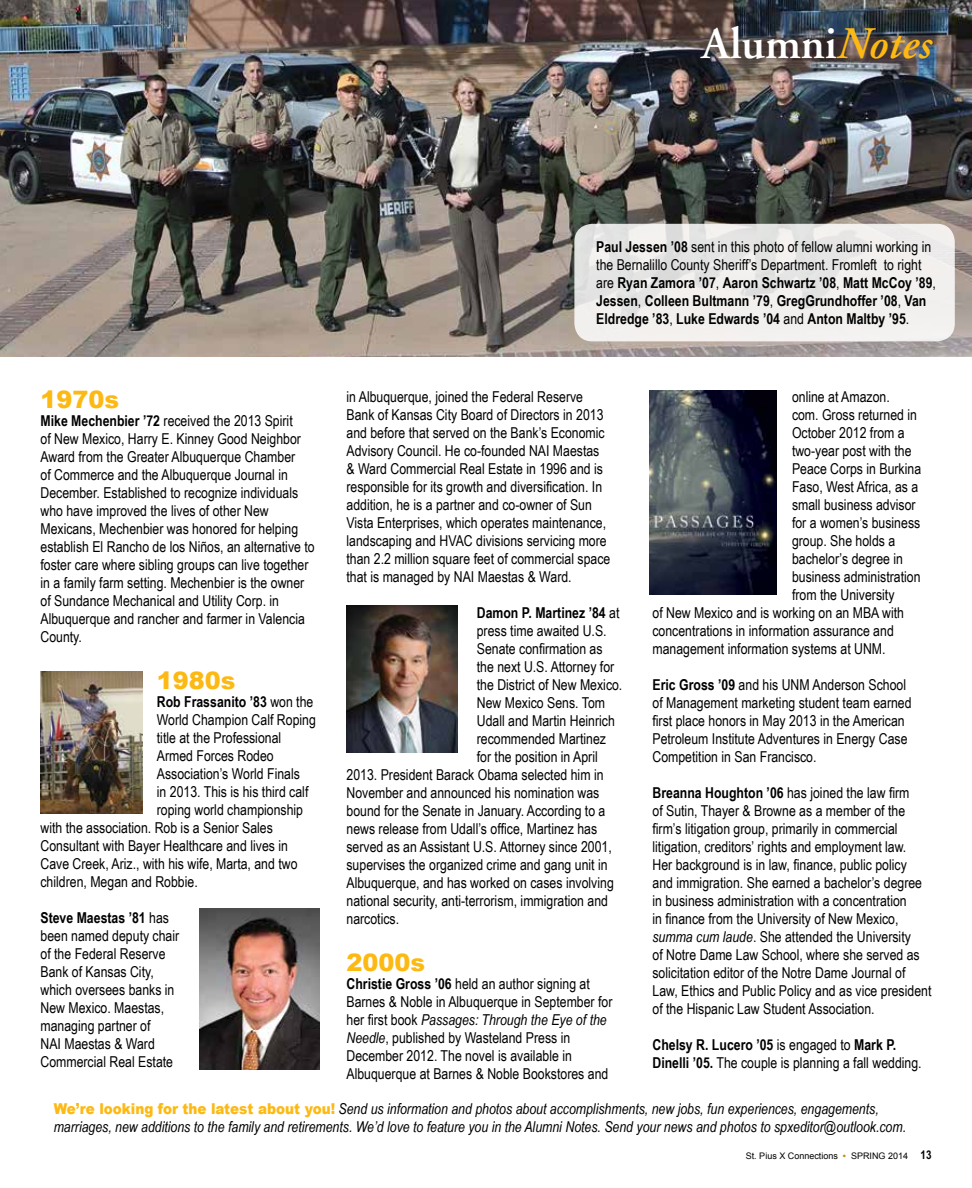
<style>
.page{position:relative;width:972px;height:1188px;background:#fff}
.page>*{position:absolute;margin:0;border:0;box-sizing:border-box;transform-origin:0 0}
.t1{font:600 45px "Adobe Garamond";color:#fff}
.t2{font:900 24px "Arial";color:#fdb913}
.t3{font:15px/18px "Arial Narrow";color:#000}
.t4{font:700 15px/18px "Arial Narrow";color:#000}
.t5{font:italic 15px/18px "Arial Narrow";color:#000}
.t6{font:9px "Arial";color:#000}
.s1{font-style:italic;color:#fdb913}
.s2{font-weight:700}
.s3{font-weight:400}
.s4{font-style:italic}
.s5{font-family:"Arial";font-weight:900;font-style:normal;color:#fdb913}
.s6{font-weight:700;color:#c48b1f}
.s7{font-family:"Arial Narrow";font-weight:700;font-size:12px}
</style>
<div class="page">
<img style="left:0;top:0;width:972px;height:357px">
<svg style="left:574px;top:224px;width:381px;height:117px;fill:#f2f0ee"></svg>
<img style="left:346px;top:605px;width:111px;height:147px">
<img style="left:199px;top:908px;width:121px;height:161px">
<img style="left:650px;top:391px;width:127px;height:203px">
<img style="left:40px;top:672px;width:102px;height:141px">
<h1 class="t1" style="left:702px;top:19px;width:231px">Alumni<span class="s1">Notes</span></h1>
<h2 class="t2" style="left:40px;top:386px;width:80px">1970s</h2>
<p class="t3" style="left:40px;top:412px;width:276px"><span class="s2">Mike Mechenbier ’72</span> received the 2013 Spirit<br>of New Mexico, Harry E. Kinney Good Neighbor Award from the Greater Albuquerque Chamber<br>of Commerce and the Albuquerque Journal in December. Established to recognize individuals who have improved the lives of other New Mexicans, Mechenbier was honored for helping establish El Rancho de los Niños, an alternative to foster care where sibling groups can live together in a family farm setting. Mechenbier is the owner of Sundance Mechanical and Utility Corp. in Albuquerque and rancher and farmer in Valencia County.</p>
<h2 class="t2" style="left:157px;top:667px;width:80px">1980s</h2>
<p class="t4" style="left:157px;top:693px;width:158px">Rob Frassanito ’83 <span class="s3">won the</span></p>
<p class="t3" style="left:157px;top:711px;width:161px">World Champion Calf Roping</p>
<p class="t3" style="left:157px;top:729px;width:126px">title at the Professional</p>
<p class="t3" style="left:157px;top:747px;width:118px">Armed Forces Rodeo</p>
<p class="t3" style="left:157px;top:765px;width:145px">Association’s World Finals</p>
<p class="t3" style="left:157px;top:783px;width:153px">in 2013. This is his third calf</p>
<p class="t3" style="left:157px;top:801px;width:148px">roping world championship</p>
<p class="t3" style="left:41px;top:819px;width:234px">with the association. Rob is a Senior Sales</p>
<p class="t3" style="left:41px;top:837px;width:249px">Consultant with Bayer Healthcare and lives in</p>
<p class="t3" style="left:41px;top:855px;width:259px">Cave Creek, Ariz., with his wife, Marta, and two</p>
<p class="t3" style="left:41px;top:873px;width:159px">children, Megan and Robbie.</p>
<p class="t3" style="left:41px;top:909px;width:140px"><span class="s2">Steve Maestas ’81</span> has been named deputy chair of the Federal Reserve<br>Bank of Kansas City, which oversees banks in<br>New Mexico. Maestas, managing partner of<br>NAI Maestas &amp; Ward<br>Commercial Real Estate</p>
<p class="t4" style="left:596px;top:237px;width:341px">Paul Jessen ’08 <span class="s3">sent in this photo of fellow alumni working in the Bernalillo County Sheriff’s Department. Fromleft to right are</span> Ryan Zamora ’07<span class="s3">,</span> Aaron Schwartz ’08<span class="s3">,</span> Matt McCoy ’89<span class="s3">, </span>Jessen<span class="s3">,</span> Colleen Bultmann ’79<span class="s3">,</span> GregGrundhoffer ’08<span class="s3">,</span> Van Eldredge ’83<span class="s3">,</span> Luke Edwards ’04 <span class="s3">and</span> Anton Maltby ’95<span class="s3">.</span></p>
<p class="t3" style="left:347px;top:388px;width:265px">in Albuquerque, joined the Federal Reserve Bank of Kansas City Board of Directors in 2013 and before that served on the Bank’s Economic Advisory Council. He co-founded NAI Maestas &amp; Ward Commercial Real Estate in 1996 and is responsible for its growth and diversification. In addition, he is a partner and co-owner of Sun Vista Enterprises, which operates maintenance, landscaping and HVAC divisions servicing more than 2.2 million square feet of commercial space that is managed by NAI Maestas &amp; Ward.</p>
<p class="t4" style="left:477px;top:603px;width:144px">Damon P. Martinez ’84 <span class="s3">at</span></p>
<p class="t3" style="left:477px;top:622px;width:131px">press time awaited U.S.</p>
<p class="t3" style="left:477px;top:640px;width:127px">Senate confirmation as</p>
<p class="t3" style="left:477px;top:658px;width:139px">the next U.S. Attorney for</p>
<p class="t3" style="left:477px;top:676px;width:147px">the District of New Mexico.</p>
<p class="t3" style="left:477px;top:694px;width:130px">New Mexico Sens. Tom</p>
<p class="t3" style="left:477px;top:712px;width:140px">Udall and Martin Heinrich</p>
<p class="t3" style="left:477px;top:730px;width:131px">recommended Martinez</p>
<p class="t3" style="left:477px;top:748px;width:123px">for the position in April</p>
<p class="t3" style="left:347px;top:766px;width:259px">2013. President Barack Obama selected him in</p>
<p class="t3" style="left:347px;top:784px;width:254px">November and announced his nomination was</p>
<p class="t3" style="left:347px;top:802px;width:260px">bound for the Senate in January. According to a</p>
<p class="t3" style="left:347px;top:820px;width:252px">news release from Udall’s office, Martinez has</p>
<p class="t3" style="left:347px;top:838px;width:267px">served as an Assistant U.S. Attorney since 2001,</p>
<p class="t3" style="left:347px;top:856px;width:263px">supervises the organized crime and gang unit in</p>
<p class="t3" style="left:347px;top:874px;width:269px">Albuquerque, and has worked on cases involving</p>
<p class="t3" style="left:347px;top:892px;width:263px">national security, anti-terrorism, immigration and</p>
<p class="t3" style="left:347px;top:910px;width:54px">narcotics.</p>
<h2 class="t2" style="left:346px;top:949px;width:80px">2000s</h2>
<p class="t3" style="left:346px;top:974px;width:267px"><span class="s2">Christie Gross ’06</span> held an author signing at Barnes &amp; Noble in Albuquerque in September for her first book <span class="s4">Passages: Through the Eye of the Needle</span>, published by Wasteland Press in December 2012. The novel is available in Albuquerque at Barnes &amp; Noble Bookstores and</p>
<p class="t3" style="left:792px;top:388px;width:99px">online at Amazon.</p>
<p class="t3" style="left:792px;top:406px;width:127px">com. Gross returned in</p>
<p class="t3" style="left:792px;top:424px;width:114px">October 2012 from a</p>
<p class="t3" style="left:792px;top:442px;width:121px">two-year post with the</p>
<p class="t3" style="left:792px;top:460px;width:131px">Peace Corps in Burkina</p>
<p class="t3" style="left:792px;top:478px;width:128px">Faso, West Africa, as a</p>
<p class="t3" style="left:792px;top:496px;width:125px">small business advisor</p>
<p class="t3" style="left:792px;top:514px;width:130px">for a women’s business</p>
<p class="t3" style="left:792px;top:532px;width:105px">group. She holds a</p>
<p class="t3" style="left:792px;top:550px;width:113px">bachelor’s degree in</p>
<p class="t3" style="left:792px;top:568px;width:130px">business administration</p>
<p class="t3" style="left:792px;top:586px;width:104px">from the University</p>
<p class="t3" style="left:652px;top:604px;width:253px">of New Mexico and is working on an MBA with</p>
<p class="t3" style="left:652px;top:622px;width:243px">concentrations in information assurance and</p>
<p class="t3" style="left:652px;top:640px;width:235px">management information systems at UNM.</p>
<p class="t3" style="left:652px;top:676px;width:261px"><span class="s2">Eric Gross ’09</span> and his UNM Anderson School of Management marketing student team earned first place honors in May 2013 in the American Petroleum Institute Adventures in Energy Case Competition in San Francisco.</p>
<p class="t3" style="left:652px;top:784px;width:280px"><span class="s2">Breanna Houghton ’06</span> has joined the law firm<br>of Sutin, Thayer &amp; Browne as a member of the firm’s litigation group, primarily in commercial litigation, creditors’ rights and employment law.<br>Her background is in law, finance, public policy<br>and immigration. She earned a bachelor’s degree in business administration with a concentration<br>in finance from the University of New Mexico, <span class="s4">summa cum laude</span>. She attended the University<br>of Notre Dame Law School, where she served as solicitation editor of the Notre Dame Journal of Law, Ethics and Public Policy and as vice president of the Hispanic Law Student Association.</p>
<p class="t3" style="left:652px;top:1036px;width:271px"><span class="s2">Chelsy R. Lucero ’05</span> is engaged to <span class="s2">Mark P.<br>Dinelli ’05.</span> The couple is planning a fall wedding.</p>
<p class="t5" style="left:54px;top:1100px;width:854px"><span class="s5">We’re looking for the latest about you!</span> Send us information and photos about accomplishments, new jobs, fun experiences, engagements, marriages, new additions to the family and retirements. We’d love to feature you in the Alumni Notes. Send your news and photos to spxeditor@outlook.com.</p>
<p class="t6" style="left:746px;top:1150px;width:187px">St. Pius X Connections <span class="s6">•</span> SPRING 2014 <span class="s7">13</span></p>
</div>
